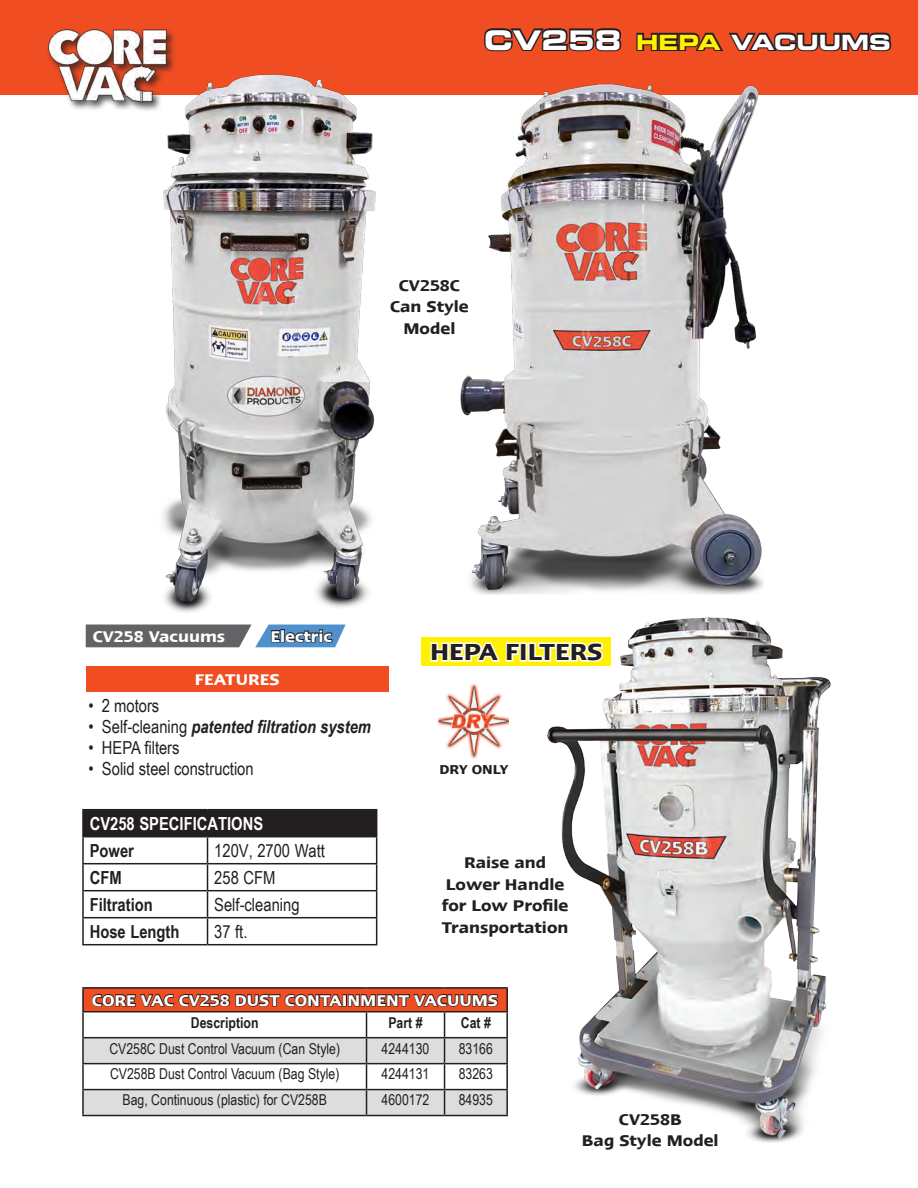
<style>
.page{position:relative;width:918px;height:1188px;background:#fff}
.page>*{position:absolute;margin:0;border:0;box-sizing:border-box;transform-origin:0 0}
.t1{font:600 27px "Linotype Ergo";color:#231f20}
.Catalog_Headers_20{font:21px "Eurostile LT Std Bold Ex 2";color:#fff}
.t2{font:600 18px/21.6px "Linotype Ergo";color:#231f20;text-align:center}
.t3{font:18px "Arial Narrow";color:#231f20}
.t4{font:600 18px "Linotype Ergo";color:#fff}
.t5{font:italic 700 18px "Arial Narrow";color:#231f20}
.t6{font:700 18px "Arial Narrow";color:#231f20}
.t7{font:700 18px "Arial Narrow";color:#fff}
.t8{font:15px "Arial Narrow";color:#231f20}
.t9{font:700 15px "Arial Narrow";color:#231f20}
.t10{font:600 15px "Linotype Ergo";color:#231f20}
.s1{font-size:27px}
.s2{color:#fff101}
.s3{font-weight:400;font-style:normal}
</style>
<div class="page">
<div style="left:0;top:0;width:918px;height:94px;background:#f04d22"></div>
<svg style="left:484px;top:28px;width:138px;height:24px"></svg>
<svg style="left:636px;top:32px;width:256px;height:20px"></svg>
<img style="left:458px;top:83px;width:306px;height:512px">
<img style="left:154px;top:74px;width:231px;height:551px">
<svg style="left:86px;top:625px;width:260px;height:22px;background:#667484"></svg>
<hr style="left:82px;top:809px;width:126px;height:1px;background:#231f20">
<hr style="left:82px;top:810px;width:2px;height:26px;background:#231f20">
<hr style="left:208px;top:809px;width:169px;height:1px;background:#231f20">
<hr style="left:82px;top:836px;width:126px;height:1px;background:#231f20">
<hr style="left:82px;top:837px;width:2px;height:26px;background:#231f20">
<hr style="left:82px;top:863px;width:126px;height:1px;background:#231f20">
<hr style="left:82px;top:864px;width:2px;height:26px;background:#231f20">
<hr style="left:82px;top:890px;width:126px;height:1px;background:#231f20">
<hr style="left:82px;top:891px;width:2px;height:26px;background:#231f20">
<hr style="left:82px;top:917px;width:126px;height:1px;background:#231f20">
<hr style="left:82px;top:918px;width:2px;height:26px;background:#231f20">
<svg style="left:83px;top:810px;width:294px;height:134px"></svg>
<hr style="left:82px;top:944px;width:126px;height:1px;background:#231f20">
<hr style="left:208px;top:944px;width:169px;height:1px;background:#231f20">
<div style="left:83px;top:988px;width:424px;height:24px;background:#f04d22"></div>
<hr style="left:82px;top:987px;width:285px;height:2px;background:#231f20">
<hr style="left:82px;top:989px;width:2px;height:22px;background:#231f20">
<hr style="left:367px;top:987px;width:78px;height:2px;background:#231f20">
<hr style="left:445px;top:987px;width:63px;height:2px;background:#231f20">
<hr style="left:506px;top:989px;width:2px;height:22px;background:#231f20">
<hr style="left:82px;top:1011px;width:285px;height:1px;background:#231f20">
<hr style="left:82px;top:1012px;width:2px;height:25px;background:#231f20">
<hr style="left:445px;top:1011px;width:63px;height:1px;background:#231f20">
<hr style="left:506px;top:1012px;width:2px;height:25px;background:#231f20">
<hr style="left:82px;top:1037px;width:285px;height:1px;background:#231f20">
<hr style="left:82px;top:1038px;width:2px;height:25px;background:#231f20">
<hr style="left:445px;top:1037px;width:63px;height:1px;background:#231f20">
<hr style="left:506px;top:1038px;width:2px;height:25px;background:#231f20">
<hr style="left:82px;top:1064px;width:2px;height:25px;background:#231f20">
<hr style="left:506px;top:1064px;width:2px;height:25px;background:#231f20">
<hr style="left:82px;top:1090px;width:2px;height:25px;background:#231f20">
<hr style="left:506px;top:1090px;width:2px;height:25px;background:#231f20">
<hr style="left:82px;top:1063px;width:285px;height:1px;background:#231f20">
<hr style="left:445px;top:1063px;width:63px;height:1px;background:#231f20">
<hr style="left:82px;top:1089px;width:285px;height:1px;background:#231f20">
<hr style="left:445px;top:1089px;width:63px;height:1px;background:#231f20">
<hr style="left:82px;top:1115px;width:285px;height:1px;background:#231f20">
<hr style="left:445px;top:1115px;width:63px;height:1px;background:#231f20">
<svg style="left:83px;top:990px;width:424px;height:126px"></svg>
<img style="left:547px;top:616px;width:284px;height:527px">
<div style="left:422px;top:637px;width:189px;height:28px;background:#fff101"></div>
<svg style="left:430px;top:642px;width:173px;height:20px"></svg>
<div style="left:46px;top:28px;width:130px;height:84px;background:#231f20;opacity:.75"></div>
<img style="left:46px;top:28px;width:123px;height:75px">
<img style="left:439px;top:685px;width:70px;height:73px">
<div style="left:86px;top:666px;width:303px;height:26px;background:#f04d22"></div>
<p class="Catalog_Headers_20" style="left:484px;top:27px;width:408px"><span class="s1">CV258</span> <span class="s2">HEPA</span> VACUUMS</p>
<p class="t2" style="left:399px;top:274px;width:63px">CV258C</p>
<p class="t2" style="left:390px;top:296px;width:80px">Can Style<br>Model</p>
<p class="t4" style="left:93px;top:627px;width:134px">CV258 Vacuums</p>
<p class="t4" style="left:270px;top:627px;width:63px">Electric</p>
<p class="t4" style="left:195px;top:670px;width:86px">FEATURES</p>
<p class="t3" style="left:88px;top:693px;width:72px">• 2 motors</p>
<p class="t5" style="left:88px;top:714px;width:284px"><span class="s3">• Self-cleaning</span> patented filtration system</p>
<p class="t3" style="left:88px;top:735px;width:93px">• HEPA filters</p>
<p class="t3" style="left:88px;top:756px;width:167px">• Solid steel construction</p>
<p class="t7" style="left:90px;top:810px;width:175px">CV258 SPECIFICATIONS</p>
<p class="t6" style="left:90px;top:837px;width:46px">Power</p>
<p class="t3" style="left:214px;top:837px;width:112px">120V, 2700 Watt</p>
<p class="t6" style="left:90px;top:864px;width:33px">CFM</p>
<p class="t3" style="left:214px;top:864px;width:63px">258 CFM</p>
<p class="t6" style="left:90px;top:891px;width:65px">Filtration</p>
<p class="t3" style="left:214px;top:891px;width:87px">Self-cleaning</p>
<p class="t6" style="left:90px;top:918px;width:91px">Hose Length</p>
<p class="t3" style="left:214px;top:918px;width:35px">37 ft.</p>
<p class="t1" style="left:430px;top:638px;width:174px">HEPA FILTERS</p>
<p class="t10" style="left:439px;top:761px;width:70px">DRY ONLY</p>
<p class="t2" style="left:442px;top:852px;width:128px">Raise and<br>Lower Handle for Low Profile<br>Transportation</p>
<p class="t4" style="left:92px;top:991px;width:408px">CORE VAC CV258 DUST CONTAINMENT VACUUMS</p>
<p class="t9" style="left:191px;top:1011px;width:69px">Description</p>
<p class="t9" style="left:388px;top:1011px;width:36px">Part #</p>
<p class="t9" style="left:461px;top:1011px;width:32px">Cat #</p>
<p class="t8" style="left:109px;top:1037px;width:232px">CV258C Dust Control Vacuum (Can Style)</p>
<p class="t8" style="left:382px;top:1037px;width:49px">4244130</p>
<p class="t8" style="left:459px;top:1037px;width:36px">83166</p>
<p class="t8" style="left:110px;top:1063px;width:231px">CV258B Dust Control Vacuum (Bag Style)</p>
<p class="t8" style="left:382px;top:1063px;width:49px">4244131</p>
<p class="t8" style="left:459px;top:1063px;width:36px">83263</p>
<p class="t8" style="left:123px;top:1089px;width:206px">Bag, Continuous (plastic) for CV258B</p>
<p class="t8" style="left:382px;top:1089px;width:49px">4600172</p>
<p class="t8" style="left:459px;top:1089px;width:36px">84935</p>
<p class="t2" style="left:619px;top:1108px;width:64px">CV258B</p>
<p class="t2" style="left:582px;top:1130px;width:138px">Bag Style Model</p>
</div>
